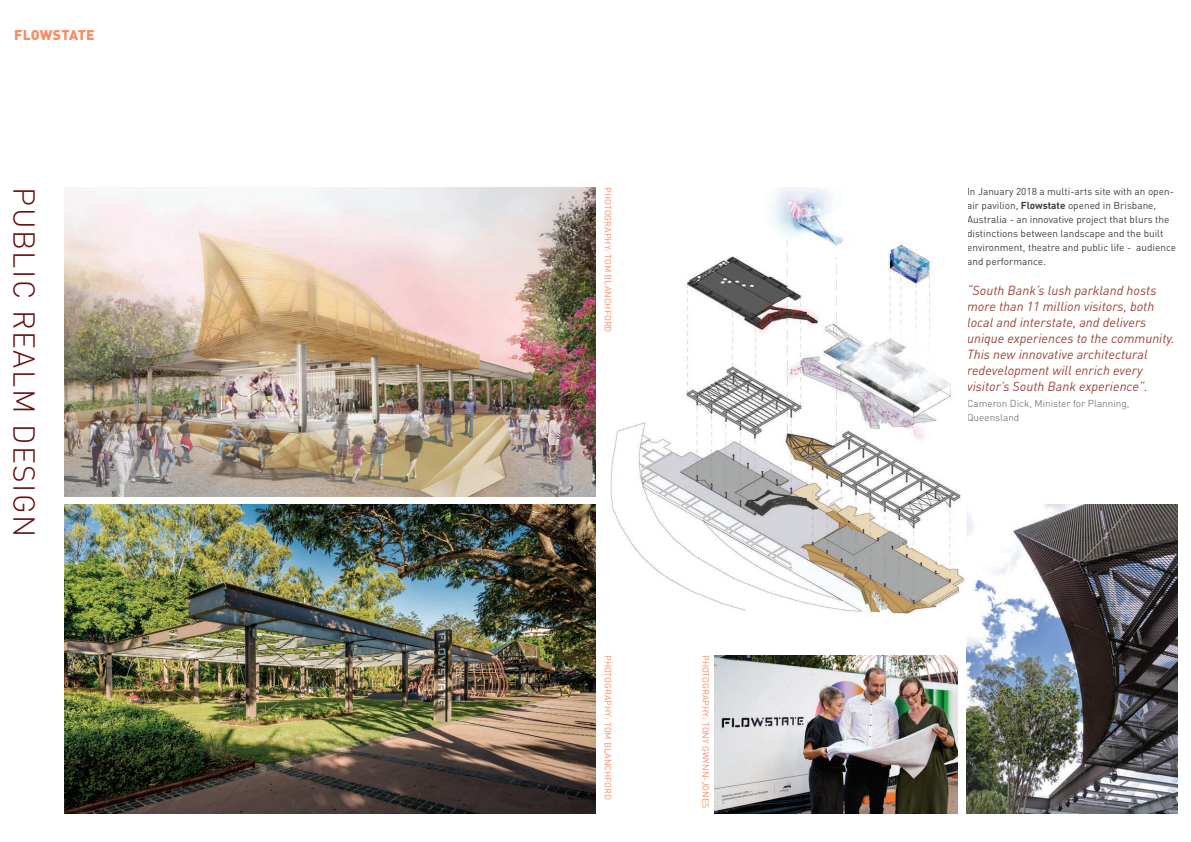
<style>
.page{position:relative;width:1191px;height:842px;background:#fff}
.page>*{position:absolute;margin:0;border:0;box-sizing:border-box;transform-origin:0 0}
.t1{font:300 30px "FFDIN";letter-spacing:.05em;color:#670f11}
.t2{font:900 14px "FFDIN";letter-spacing:.02em;color:#f68d68}
.t3{font:italic 13px/16px "DIN";color:#9b4334}
.t4{font:10px/14px "FFDIN";color:#3e3e3f}
.t5{font:300 10px/14px "FFDIN";color:#57585a}
.t6{font:9px "FFDIN";color:#f68d68}
.s1{font-weight:700}
</style>
<div class="page">
<img style="left:595px;top:187px;width:370px;height:435px">
<img style="left:65px;top:505px;width:530px;height:309px">
<img style="left:966px;top:505px;width:211px;height:309px">
<img style="left:65px;top:187px;width:530px;height:309px">
<img style="left:714px;top:655px;width:244px;height:159px">
<h2 class="t2" style="left:14px;top:25px;width:82px">FLOWSTAT E</h2>
<h1 class="t1" style="left:43px;top:187px;width:351px;rotate:90deg">public realm design</h1>
<p class="t6" style="left:614px;top:187px;width:145px;rotate:90deg">Ph otography: Tom Blanch ford</p>
<p class="t6" style="left:614px;top:655px;width:145px;rotate:90deg">Ph otography: Tom Blanch ford</p>
<p class="t6" style="left:711px;top:655px;width:155px;rotate:90deg">Ph otography: Tony Gwynn-Jones</p>
<p class="t4" style="left:967px;top:185px;width:210px">I n January 2018 a multi-arts site with an open&shy;air pavilion, <span class="s1">Flowstate</span> opened in Brisbane, Australia - an innovative project that blurs the distinctions between landscape and the built environment, theatre and public life - audience and performance.</p>
<p class="t3" style="left:967px;top:282px;width:209px">“South Bank’s lush parkland hosts more than 11 million visitors, both local and interstate, and delivers unique experiences to the community.<br>This new innovative architectural redevelopment will enrich every visitor’s South Bank experience”.</p>
<p class="t5" style="left:967px;top:397px;width:164px">Cameron Dick, Minister for Planning,<br>Queensland</p>
</div>
